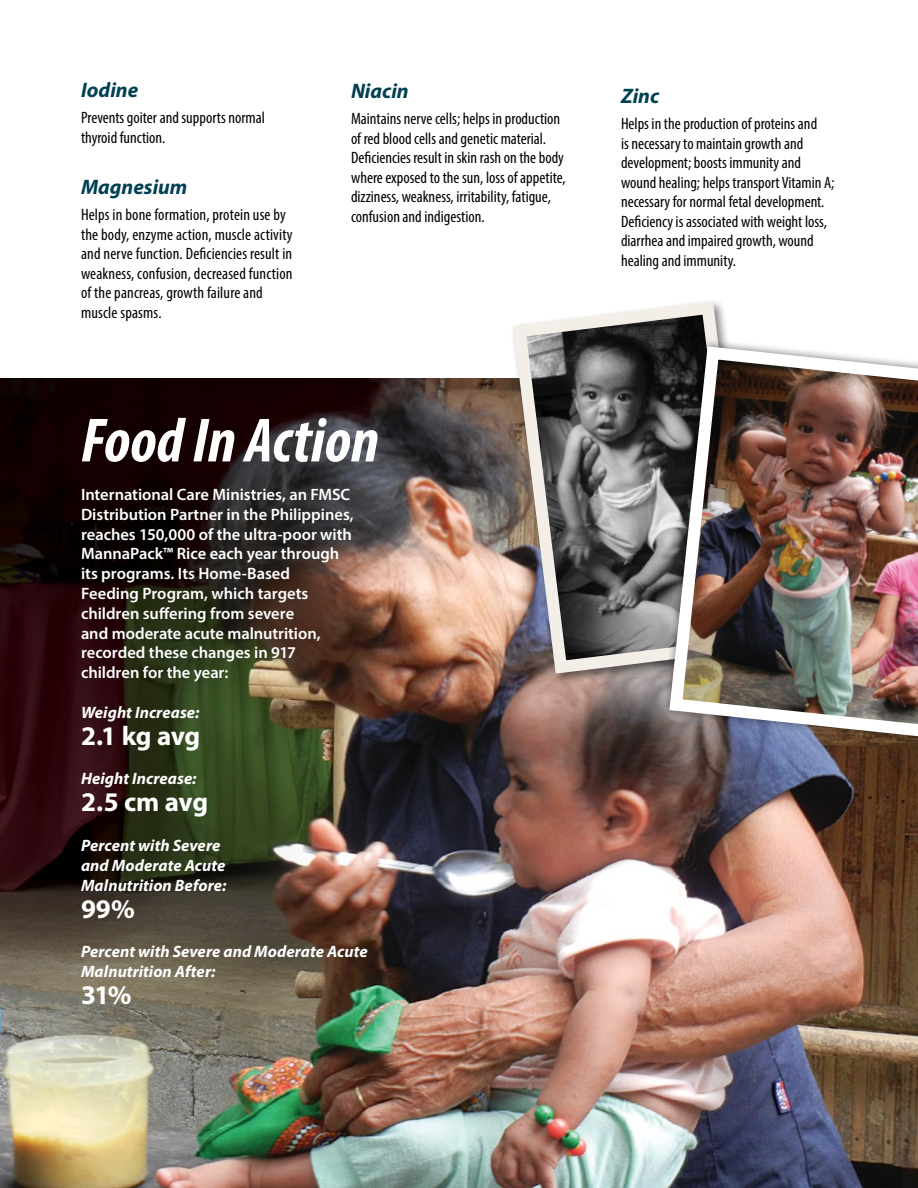
<style>
.page{position:relative;width:918px;height:1188px;background:#fff}
.page>*{position:absolute;margin:0;border:0;box-sizing:border-box;transform-origin:0 0}
.t1{font:italic 700 condensed 63px "Myriad Pro";color:#fff}
.t2{font:700 27px "Myriad Pro";letter-spacing:-.02em;color:#fff}
.t3{font:italic 700 21px "Myriad Pro";color:#004053}
.t4{font:condensed 16.5px/19.5px "Myriad Pro";color:#000}
.t5{font:600 16.5px/19.8px "Myriad Pro";letter-spacing:-.005em;color:#fff}
.t6{font:italic 700 16.5px/19.8px "Myriad Pro";letter-spacing:.005em;color:#fff}
</style>
<div class="page">
<img style="left:0;top:378px;width:918px;height:810px">
<svg style="left:506px;top:301px;width:221px;height:379px;background:#817d7c"></svg>
<img style="left:663px;top:340px;width:255px;height:405px">
<p class="t3" style="left:81px;top:76px;width:59px">Iodine</p>
<p class="t4" style="left:81px;top:108px;width:185px">Prevents goiter and supports normal thyroid function.</p>
<p class="t3" style="left:81px;top:173px;width:108px">Magnesium</p>
<p class="t4" style="left:81px;top:205px;width:213px">Helps in bone formation, protein use by the body, enzyme action, muscle activity and nerve function. Deficiencies result in weakness, confusion, decreased function of the pancreas, growth failure and muscle spasms.</p>
<p class="t3" style="left:351px;top:77px;width:59px">Niacin</p>
<p class="t4" style="left:351px;top:109px;width:216px">Maintains nerve cells; helps in production of red blood cells and genetic material.<br>Deficiencies result in skin rash on the body where exposed to the sun, loss of appetite, dizziness, weakness, irritability, fatigue, confusion and indigestion.</p>
<h1 class="t1" style="left:81px;top:401px;width:300px">Food In Action</h1>
<p class="t5" style="left:81px;top:484px;width:274px">International Care Ministries, an FMSC Distribution Partner in the Philippines, reaches 150,000 of the ultra-poor with MannaPack™ Rice each year through its programs. Its Home-Based<br>Feeding Program, which targets children suffering from severe<br>and moderate acute malnutrition, recorded these changes in 917 children for the year:</p>
<p class="t6" style="left:81px;top:702px;width:120px">Weight Increase:</p>
<h2 class="t2" style="left:81px;top:718px;width:121px">2.1 kg avg</h2>
<p class="t6" style="left:81px;top:768px;width:117px">Height Increase:</p>
<h2 class="t2" style="left:81px;top:785px;width:129px">2.5 cm avg</h2>
<p class="t6" style="left:81px;top:835px;width:147px">Percent with Severe and Moderate Acute<br>Malnutrition Before:</p>
<h2 class="t2" style="left:81px;top:891px;width:55px">99%</h2>
<p class="t6" style="left:81px;top:941px;width:288px">Percent with Severe and Moderate Acute<br>Malnutrition After:</p>
<h2 class="t2" style="left:81px;top:977px;width:52px">31%</h2>
<p class="t3" style="left:621px;top:82px;width:40px">Zinc</p>
<p class="t4" style="left:621px;top:114px;width:215px">Helps in the production of proteins and<br>is necessary to maintain growth and development; boosts immunity and wound healing; helps transport Vitamin A; necessary for normal fetal development.<br>Deficiency is associated with weight loss, diarrhea and impaired growth, wound healing and immunity.</p>
</div>
